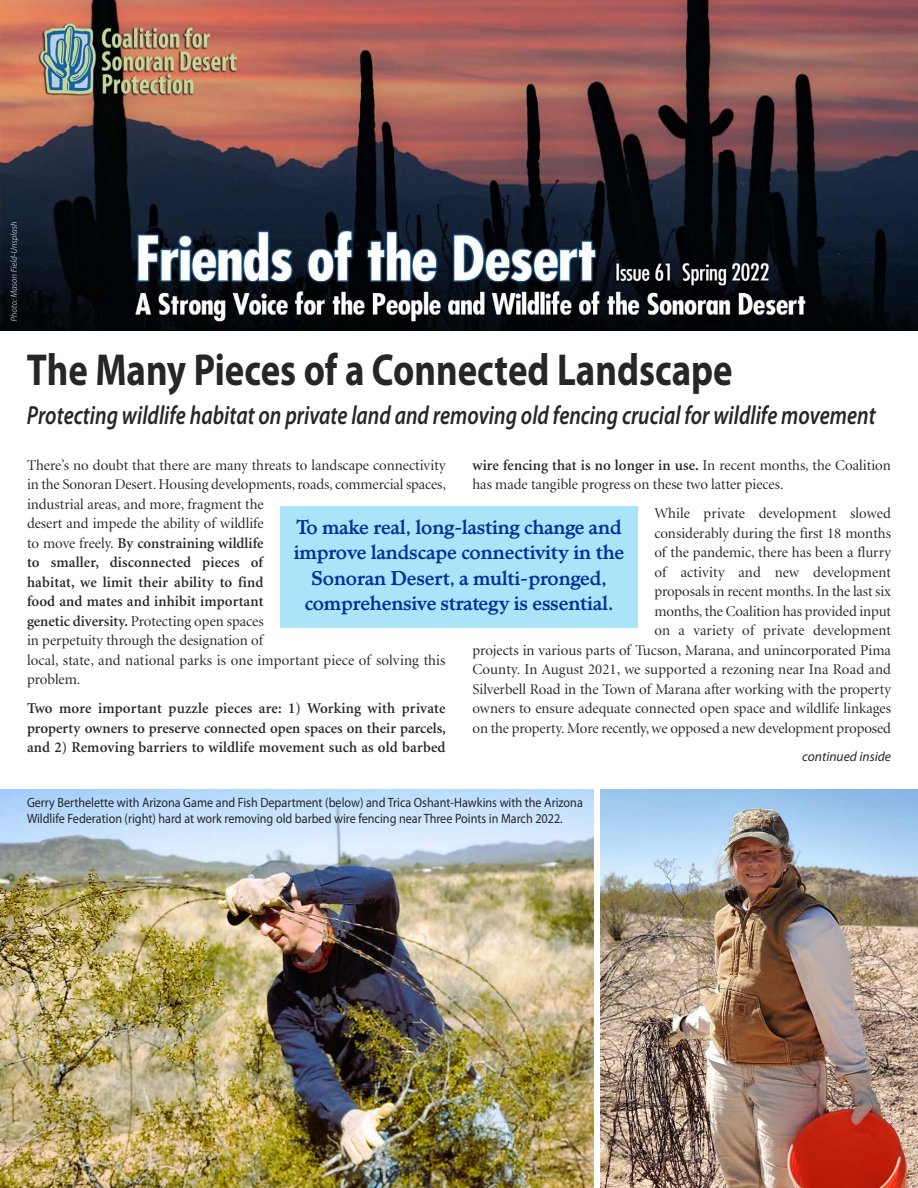
<style>
.page{position:relative;width:918px;height:1188px;background:#fff}
.page>*{position:absolute;margin:0;border:0;box-sizing:border-box;transform-origin:0 0}
.t1{font:700 45px "Myriad Pro";color:#272526;scale:.82 1}
.t2{font:italic 600 26.25px "Myriad Pro";color:#272526;scale:.8 1}
.t3{font:700 21px/25.5px "TC Administer";color:#039;text-align:center;scale:.94 1}
.t4{font:15px/19.5px "Minion Display";color:#272526}
.t5{font:600 15px/19.5px "Minion";letter-spacing:.005em;color:#272526;text-align:justify}
.t6{font:13.5px/16.2px "Myriad Pro";color:#272526;scale:.9 1}
.t7{font:italic 13.5px "Myriad Pro";color:#272526}
.s1{font-family:"Minion Display";font-weight:400}
.s2{font-family:"Minion";font-weight:600}
</style>
<div class="page">
<img style="left:0;top:0;width:918px;height:331px">
<img style="left:0;top:184px;width:99px;height:147px">
<img style="left:10px;top:263px;width:7px;height:58px">
<img style="left:0;top:790px;width:594px;height:398px">
<img style="left:601px;top:790px;width:317px;height:398px">
<div style="left:280px;top:506px;width:358px;height:122px;background:#abe4f9"></div>
<h1 class="t1" style="left:27px;top:353px;width:862px">The Many Pieces of a Connected Landscape</h1>
<h2 class="t2" style="left:27px;top:405px;width:1062px">Protecting wildlife habitat on private land and removing old fencing crucial for wildlife movement</h2>
<p class="t5" style="left:473px;top:456px;width:420px">wire fencing that is no longer in use. <span class="s1">In recent months, the Coalition</span></p>
<p class="t4" style="left:654px;top:471px;width:238px;line-height:29px;text-indent:-182px">has made tangible progress on these two latter pieces.<br>While private development slowed</p>
<p class="t4" style="left:473px;top:524px;width:420px;text-align:right">considerably during the first 18 months<br>of the pandemic, there has been a flurry<br>of activity and new development<br>proposals in recent months. In the last six<br>months, the Coalition has provided input<br>on a variety of private development<br>projects in various parts of Tucson, Marana, and unincorporated Pima County. In August 2021, we supported a rezoning near Ina Road and Silverbell Road in the Town of Marana after working with the property owners to ensure adequate connected open space and wildlife linkages on the property. More recently, we opposed a new development proposed</p>
<p class="t7" style="left:802px;top:752px;width:90px">continued inside</p>
<p class="t6" style="left:27px;top:795px;width:619px">Gerry Berthelette with Arizona Game and Fish Department (below) and Trica Oshant-Hawkins with the Arizona<br>Wildlife Federation (right) hard at work removing old barbed wire fencing near Three Points in March 2022.</p>
<p class="t4" style="left:27px;top:456px;width:420px">There’s no doubt that there are many threats to landscape connectivity in the Sonoran Desert. Housing developments, roads, commercial spaces, industrial areas, and more, fragment the<br>desert and impede the ability of wildlife</p>
<p class="t5" style="left:27px;top:534px;width:238px"><span class="s1">to move freely.</span> By constraining wildlife to smaller, disconnected pieces of habitat, we limit their ability to find food and mates and inhibit important</p>
<p class="t4" style="left:27px;top:612px;width:420px"><span class="s2">genetic diversity.</span> Protecting open spaces<br>in perpetuity through the designation of<br>local, state, and national parks is one important piece of solving this problem.</p>
<p class="t5" style="left:27px;top:700px;width:420px">Two more important puzzle pieces are: 1) Working with private property owners to preserve connected open spaces on their parcels, and 2) Removing barriers to wildlife movement such as old barbed</p>
<h3 class="t3" style="left:294px;top:516px;width:353px">To make real, long-lasting change and improve landscape connectivity in the Sonoran Desert, a multi-pronged, comprehensive strategy is essential.</h3>
</div>
